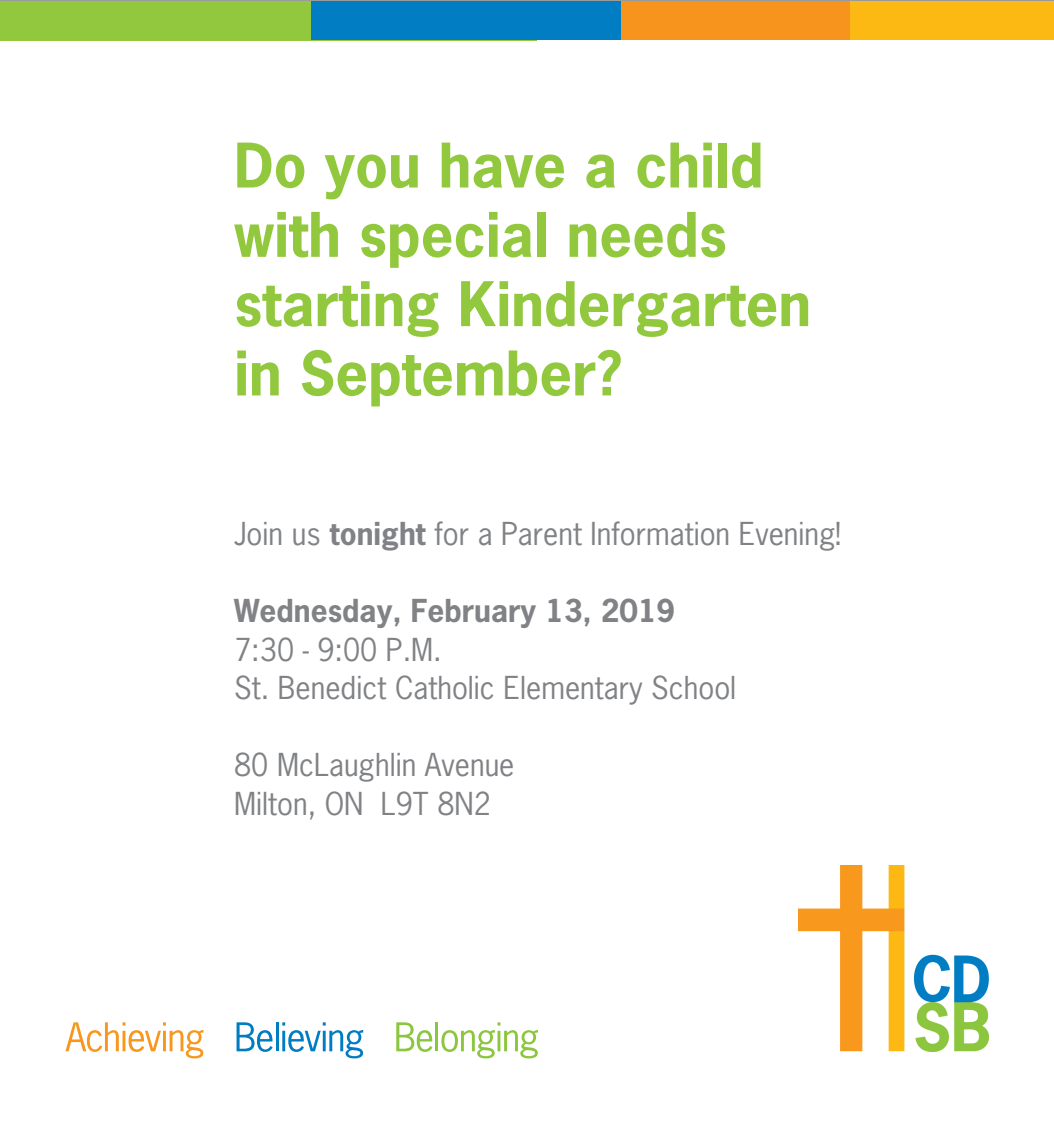
<style>
.page{position:relative;width:1054px;height:1134px;background:#fff}
.page>*{position:absolute;margin:0;border:0;box-sizing:border-box;transform-origin:0 0}
.t1{font:700 57.75px/69.3px "News Gothic";color:#92c83e}
.t2{font:29.75px/38.5px "News Gothic";color:#808285}
.t3{font:700 29.75px "News Gothic";color:#808285}
.s1{font-weight:700}
</style>
<div class="page">
<div style="left:0;top:0;width:536px;height:41px;background:#92c83e"></div>
<div style="left:311px;top:0;width:643px;height:40px;background:#007dc3"></div>
<div style="left:621px;top:0;width:347px;height:40px;background:#f7941d"></div>
<div style="left:850px;top:0;width:204px;height:40px;background:#fdb913"></div>
<img style="left:798px;top:866px;width:191px;height:185px">
<svg style="left:65px;top:1022px;width:138px;height:36px"></svg>
<svg style="left:236px;top:1022px;width:37px;height:30px"></svg>
<hr style="left:276px;top:1022px;width:2px;height:29px;background:#007cc2">
<svg style="left:282px;top:1022px;width:81px;height:36px"></svg>
<svg style="left:396px;top:1022px;width:36px;height:30px"></svg>
<hr style="left:435px;top:1022px;width:3px;height:29px;background:#8bc63e">
<svg style="left:441px;top:1022px;width:97px;height:36px"></svg>
<h1 class="t1" style="left:234px;top:130px;width:578px">Do you have a child with special needs starting Kindergarten in September?</h1>
<p class="t2" style="left:234px;top:514px;width:608px">Join us <span class="s1">tonight</span> for a Parent Information Evening!</p>
<p class="t3" style="left:234px;top:591px;width:442px">Wednesday, February 13, 2019</p>
<p class="t2" style="left:234px;top:630px;width:503px">7:30 - 9:00 P.M.<br>St. Benedict Catholic Elementary School</p>
<p class="t2" style="left:234px;top:745px;width:282px">80 McLaughlin Avenue<br>Milton, ON L9T 8N2</p>
</div>
